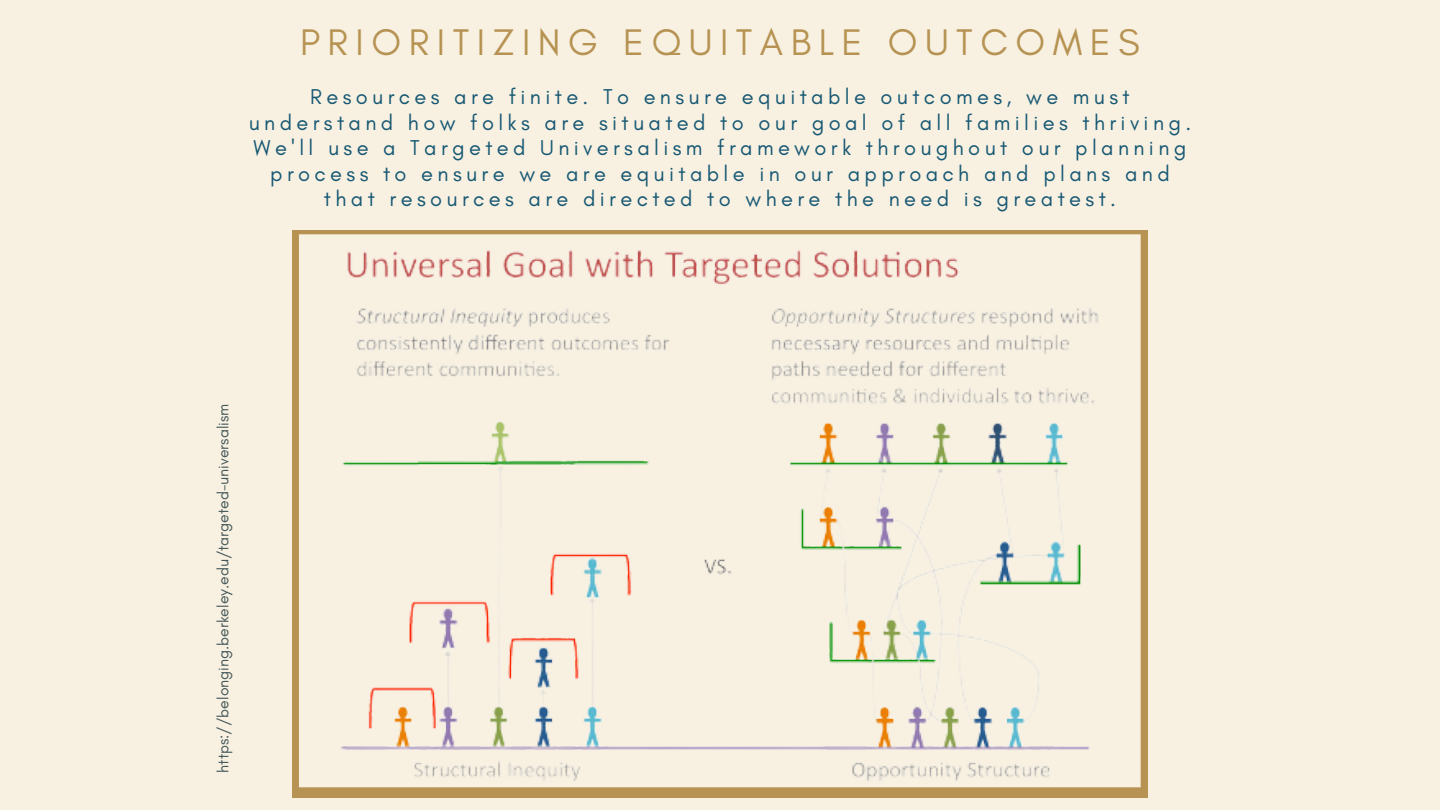
<style>
.page{position:relative;width:1440px;height:810px;background:#f8f1e2}
.page>*{position:absolute;margin:0;border:0;box-sizing:border-box;transform-origin:0 0}
.t1{font:37.7px "Glacial Indifference";letter-spacing:.2em;color:#b69352}
.t2{font:21.8px/25.5px "Glacial Indifference";letter-spacing:.2em;color:#175873;text-align:center}
.t3{font:15.8px "Glacial Indifference";color:#45595a}
</style>
<div class="page">
<svg style="left:292px;top:230px;width:856px;height:567px"></svg>
<p class="t1" style="left:300px;top:19px;width:841px">PRIORITIZING EQUITABLE OUTCOMES</p>
<p class="t2" style="left:249px;top:84px;width:944px">Resources are finite. To ensure equitable outcomes, we must understand how folks are situated to our goal of all families thriving.<br>We'll use a Targeted Universalism framework throughout our planning process to ensure we are equitable in our approach and plans and that resources are directed to where the need is greatest.</p>
<p class="t3" style="left:213px;top:773px;width:370px;rotate:-90deg">https://belonging.berkeley.edu/targeted-universalism</p>
</div>
